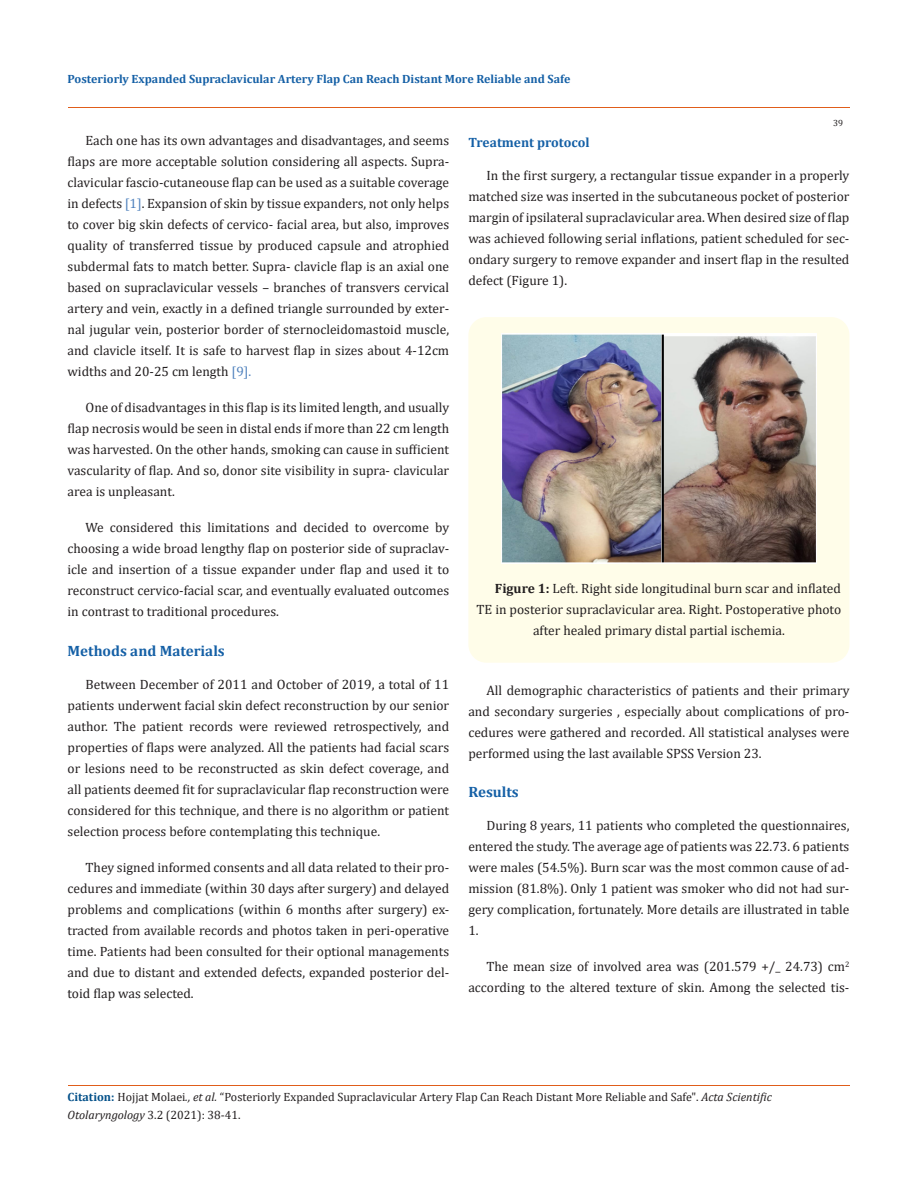
<style>
.page{position:relative;width:917px;height:1188px;background:#fff}
.page>*{position:absolute;margin:0;border:0;box-sizing:border-box;transform-origin:0 0}
.No_Spacing{font:700 15px "Cambria";color:#1560a6}
.t1{font:13.5px/21px "Cambria";color:#231f20;text-align:justify}
.No_Spacing-2{font:700 13.5px "Cambria";color:#1560a6}
.t2{font:12px/18px "Cambria";color:#231f20}
.t3{font:700 12px "Cambria";color:#1560a6}
.t4{font:9px "Cambria";color:#231f20}
.s1{color:#4f81bd}
.s2{font-weight:700}
.s3{font-weight:700;color:#035089}
.s4{font-style:italic}
</style>
<div class="page">
<div style="left:468px;top:317px;width:381px;height:346px;background:#fffde9;border-radius:18px"></div>
<img style="left:501px;top:333px;width:315px;height:230px">
<hr style="left:68px;top:108px;width:781px;height:1px;background:#e05d1a">
<hr style="left:68px;top:1085px;width:781px;height:1px;background:#e05d1a">
<p class="t3" style="left:68px;top:70px;width:504px">Posteriorly Expanded Supraclavicular Artery Flap Can Reach Distant More Reliable and Safe</p>
<p class="t4" style="left:833px;top:118px;width:11px">39</p>
<p class="t1" style="left:68px;top:130px;width:383px;text-indent:18px">Each one has its own advantages and disadvantages, and seems flaps are more acceptable solution considering all aspects. Supra&shy;clavicular fascio-cutaneouse flap can be used as a suitable coverage in defects <span class="s1">[1]</span>. Expansion of skin by tissue expanders, not only helps to cover big skin defects of cervico- facial area, but also, improves quality of transferred tissue by produced capsule and atrophied subdermal fats to match better. Supra- clavicle flap is an axial one based on supraclavicular vessels – branches of transvers cervical artery and vein, exactly in a defined triangle surrounded by exter&shy;nal jugular vein, posterior border of sternocleidomastoid muscle, and clavicle itself. It is safe to harvest flap in sizes about 4-12cm widths and 20-25 cm length <span class="s1">[9].</span></p>
<p class="t1" style="left:68px;top:397px;width:383px;text-indent:18px">One of disadvantages in this flap is its limited length, and usually flap necrosis would be seen in distal ends if more than 22 cm length was harvested. On the other hands, smoking can cause in sufficient vascularity of flap. And so, donor site visibility in supra- clavicular area is unpleasant.</p>
<p class="t1" style="left:68px;top:517px;width:383px;text-indent:18px">We considered this limitations and decided to overcome by choosing a wide broad lengthy flap on posterior side of supraclav&shy;icle and insertion of a tissue expander under flap and used it to reconstruct cervico-facial scar, and eventually evaluated outcomes in contrast to traditional procedures.</p>
<p class="No_Spacing" style="left:68px;top:640px;width:159px">Methods and Materials</p>
<p class="t1" style="left:68px;top:674px;width:383px;text-indent:18px">Between December of 2011 and October of 2019, a total of 11 patients underwent facial skin defect reconstruction by our senior author. The patient records were reviewed retrospectively, and properties of flaps were analyzed. All the patients had facial scars or lesions need to be reconstructed as skin defect coverage, and all patients deemed fit for supraclavicular flap reconstruction were considered for this technique, and there is no algorithm or patient selection process before contemplating this technique.</p>
<p class="t1" style="left:68px;top:857px;width:383px;text-indent:18px">They signed informed consents and all data related to their pro&shy;cedures and immediate (within 30 days after surgery) and delayed problems and complications (within 6 months after surgery) ex&shy;tracted from available records and photos taken in peri-operative time. Patients had been consulted for their optional managements and due to distant and extended defects, expanded posterior del&shy;toid flap was selected.</p>
<p class="No_Spacing-2" style="left:468px;top:133px;width:123px">Treatment protocol</p>
<p class="t1" style="left:468px;top:165px;width:382px;text-indent:18px">In the first surgery, a rectangular tissue expander in a properly matched size was inserted in the subcutaneous pocket of posterior margin of ipsilateral supraclavicular area. When desired size of flap was achieved following serial inflations, patient scheduled for sec&shy;ondary surgery to remove expander and insert flap in the resulted defect (Figure 1).</p>
<p class="t1" style="left:495px;top:578px;width:347px"><span class="s2">Figure 1:</span> Left. Right side longitudinal burn scar and inflated</p>
<p class="t1" style="left:476px;top:599px;width:366px">TE in posterior supraclavicular area. Right. Postoperative photo</p>
<p class="t1" style="left:533px;top:620px;width:253px">after healed primary distal partial ischemia.</p>
<p class="t1" style="left:468px;top:679px;width:382px;text-indent:18px">All demographic characteristics of patients and their primary and secondary surgeries , especially about complications of pro&shy;cedures were gathered and recorded. All statistical analyses were performed using the last available SPSS Version 23.</p>
<p class="No_Spacing" style="left:468px;top:782px;width:52px">Results</p>
<p class="t1" style="left:468px;top:815px;width:382px;text-indent:18px">During 8 years, 11 patients who completed the questionnaires, entered the study. The average age of patients was 22.73. 6 patients were males (54.5%). Burn scar was the most common cause of ad&shy;mission (81.8%). Only 1 patient was smoker who did not had sur&shy;gery complication, fortunately. More details are illustrated in table 1.</p>
<p class="t1" style="left:468px;top:956px;width:382px;text-align:right">The mean size of involved area was (201.579 +/_ 24.73) cm<sup>2 </sup>according to the altered texture of skin. Among the selected tis-</p>
<p class="t2" style="left:68px;top:1087px;width:706px"><span class="s3">Citation:</span> Hojjat Molaei<span class="s4">., et al.</span> “Posteriorly Expanded Supraclavicular Artery Flap Can Reach Distant More Reliable and Safe". <span class="s4">Acta Scientific<br>Otolaryngology</span> 3.2 (2021): 38-41.</p>
</div>
